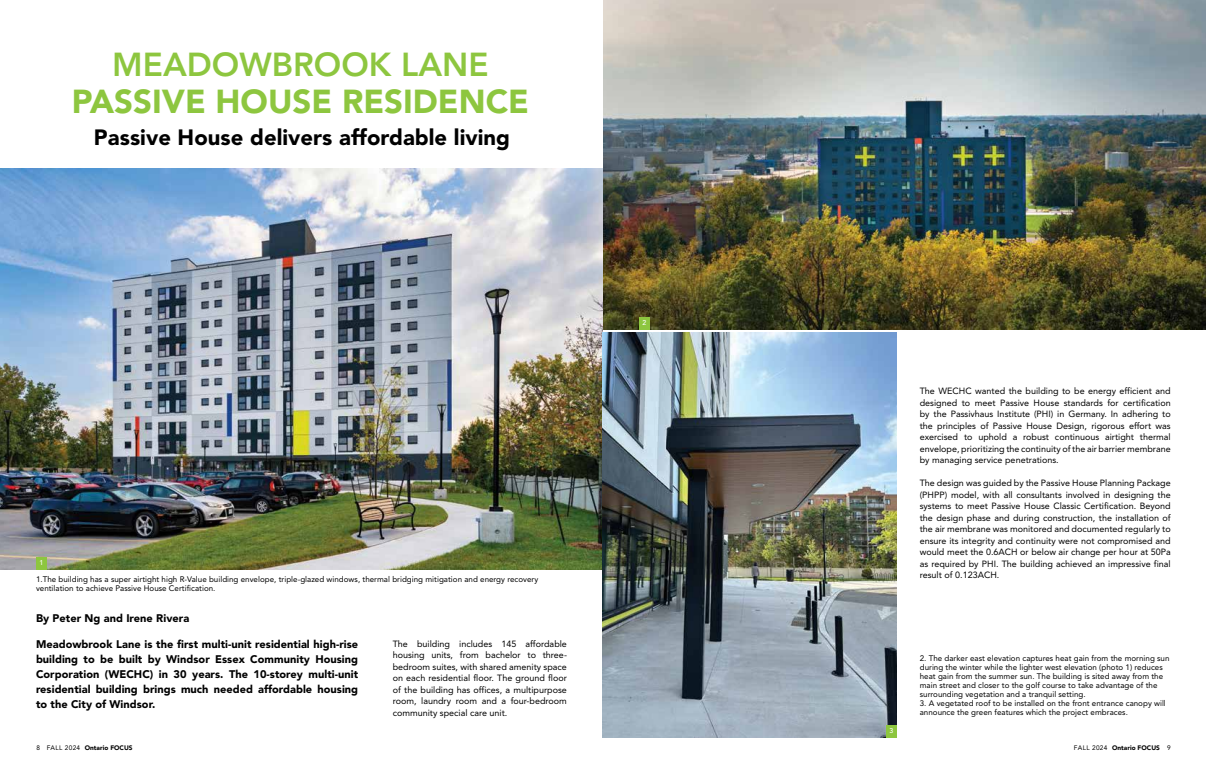
<style>
.page{position:relative;width:1206px;height:774px;background:#fff}
.page>*{position:absolute;margin:0;border:0;box-sizing:border-box;transform-origin:0 0}
.t1{font:900 33px "Avenir LT Std";color:#8dc63f}
.t2{font:800 33px "Avenir LT Std";color:#8dc63f}
.t3{font:900 22px "Avenir LT Std";letter-spacing:.005em;color:#000}
.t4{font:900 11px/15px "Avenir LT Std";letter-spacing:.005em;color:#000;text-align:justify}
.t5{font:9px/11.5px "Avenir LT Std";color:#000;text-align:justify}
.t6{font:8px/9px "Avenir LT Std";letter-spacing:.005em;color:#000}
.t7{font:500 6.9px "Avenir LT Std";color:#fff}
.t8{font:900 6.5px "Avenir LT Std";color:#000}
.s1{font-weight:400}
</style>
<div class="page">
<img style="left:0;top:169px;width:603px;height:401px">
<div style="left:36px;top:557px;width:11px;height:13px;background:#8dc63f"></div>
<img style="left:603px;top:0;width:603px;height:330px">
<img style="left:603px;top:333px;width:293px;height:405px">
<div style="left:886px;top:725px;width:10px;height:13px;background:#8dc63f"></div>
<div style="left:639px;top:317px;width:11px;height:13px;background:#8dc63f"></div>
<h1 class="t2" style="left:112px;top:45px;width:378px">MEADOWBROOK LANE</h1>
<h1 class="t1" style="left:72px;top:82px;width:459px">PASSIVE HOUSE RESIDENCE</h1>
<h2 class="t3" style="left:94px;top:124px;width:418px">Passive House delivers affordable living</h2>
<p class="t7" style="left:643px;top:318px;width:5px">2</p>
<p class="t7" style="left:40px;top:559px;width:5px">1</p>
<p class="t6" style="left:36px;top:575px;width:504px">1.The building has a super airtight high R-Value building envelope, triple-glazed windows, thermal bridging mitigation and energy recovery ventilation to achieve Passive House Certification.</p>
<p class="t4" style="left:36px;top:611px;width:155px">By Peter Ng and Irene Rivera</p>
<p class="t4" style="left:36px;top:637px;width:324px">Meadowbrook Lane is the first multi-unit residential high-rise building to be built by Windsor Essex Community Housing Corporation (WECHC) in 30 years. The 10-storey multi-unit residential building brings much needed affordable housing to the City of Windsor.</p>
<p class="t5" style="left:393px;top:638px;width:176px">The building includes 145 affordable housing units, from bachelor to three&shy;bedroom suites, with shared amenity space on each residential floor. The ground floor of the building has offices, a multipurpose room, laundry room and a four-bedroom community special care unit.</p>
<p class="t5" style="left:920px;top:385px;width:252px">The WECHC wanted the building to be energy efficient and designed to meet Passive House standards for certification by the Passivhaus Institute (PHI) in Germany. In adhering to the principles of Passive House Design, rigorous effort was exercised to uphold a robust continuous airtight thermal envelope, prioritizing the continuity of the air barrier membrane by managing service penetrations.</p>
<p class="t5" style="left:920px;top:477px;width:252px">The design was guided by the Passive House Planning Package (PHPP) model, with all consultants involved in designing the systems to meet Passive House Classic Certification. Beyond the design phase and during construction, the installation of the air membrane was monitored and documented regularly to ensure its integrity and continuity were not compromised and would meet the 0.6ACH or below air change per hour at 50Pa as required by PHI. The building achieved an impressive final result of 0.123ACH.</p>
<p class="t7" style="left:889px;top:727px;width:5px">3</p>
<p class="t6" style="left:920px;top:654px;width:251px">2. The darker east elevation captures heat gain from the morning sun during the winter while the lighter west elevation (photo 1) reduces heat gain from the summer sun. The building is sited away from the main street and closer to the golf course to take advantage of the surrounding vegetation and a tranquil setting.</p>
<p class="t6" style="left:920px;top:699px;width:248px">3. A vegetated roof to be installed on the front entrance canopy will announce the green features which the project embraces.</p>
<p class="t8" style="left:36px;top:744px;width:98px"><span class="s1">8 FALL 2024</span> Ontario FOCUS</p>
<p class="t8" style="left:1074px;top:744px;width:98px"><span class="s1">FALL 2024</span> Ontario FOCUS <span class="s1">9</span></p>
</div>
